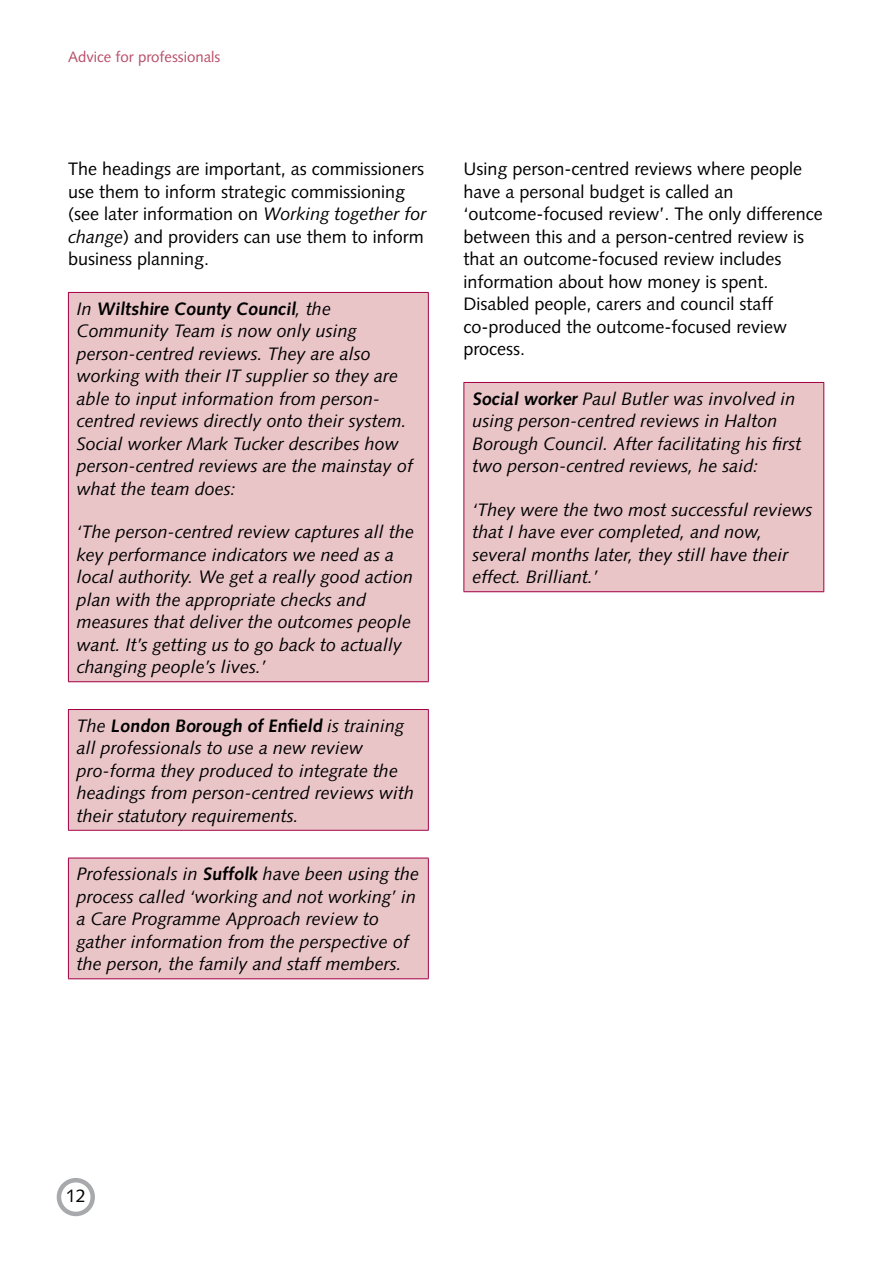
<style>
.page{position:relative;width:893px;height:1263px;background:#fff}
.page>*{position:absolute;margin:0;border:0;box-sizing:border-box;transform-origin:0 0}
.t1{font:18.15px "Syntax";color:#000}
.t2{font:italic 18px/22.5px "Syntax";color:#000}
.t3{font:18px/22.5px "Syntax";color:#000}
.t4{font:15px "Syntax";color:#b84d67}
.s1{font-style:italic}
.s2{font-weight:700}
</style>
<div class="page">
<div style="left:57px;top:1178px;width:38px;height:38px;border:4px solid #a7a9ac;border-radius:50%"></div>
<div style="left:68px;top:292px;width:360px;height:390px;background:#e9c5c8"></div>
<div style="left:68px;top:709px;width:360px;height:121px;background:#e9c5c8"></div>
<div style="left:68px;top:858px;width:360px;height:121px;background:#e9c5c8"></div>
<div style="left:464px;top:382px;width:360px;height:210px;background:#e9c5c8"></div>
<hr style="left:68px;top:292px;width:361px;height:1px;background:#a30046">
<hr style="left:68px;top:293px;width:1px;height:388px;background:#a30046">
<hr style="left:428px;top:293px;width:1px;height:388px;background:#a30046">
<hr style="left:68px;top:681px;width:361px;height:1px;background:#a30046">
<hr style="left:68px;top:709px;width:361px;height:1px;background:#a30046">
<hr style="left:68px;top:710px;width:1px;height:120px;background:#a30046">
<hr style="left:428px;top:710px;width:1px;height:120px;background:#a30046">
<hr style="left:68px;top:830px;width:361px;height:1px;background:#a30046">
<hr style="left:68px;top:858px;width:361px;height:1px;background:#a30046">
<hr style="left:68px;top:858px;width:1px;height:120px;background:#a30046">
<hr style="left:428px;top:858px;width:1px;height:120px;background:#a30046">
<hr style="left:68px;top:978px;width:361px;height:1px;background:#a30046">
<hr style="left:463px;top:382px;width:361px;height:1px;background:#a30046">
<hr style="left:463px;top:383px;width:1px;height:208px;background:#a30046">
<hr style="left:823px;top:383px;width:1px;height:208px;background:#a30046">
<hr style="left:463px;top:591px;width:361px;height:1px;background:#a30046">
<p class="t4" style="left:68px;top:48px;width:154px">Advice for professionals</p>
<p class="t3" style="left:68px;top:158px;width:360px">The headings are important, as commissioners use them to inform strategic commissioning (see later information on <span class="s1">Working together for change</span>) and providers can use them to inform business planning.</p>
<p class="t2" style="left:77px;top:297px;width:338px">In <span class="s2">Wiltshire County Council</span>, the Community Team is now only using person‑centred reviews. They are also working with their IT supplier so they are able to input information from person‑ centred reviews directly onto their system.<br>Social worker Mark Tucker describes how person‑centred reviews are the mainstay of what the team does:</p>
<p class="t2" style="left:77px;top:521px;width:339px">‘The person‑centred review captures all the key performance indicators we need as a local authority. We get a really good action plan with the appropriate checks and measures that deliver the outcomes people want. It’s getting us to go back to actually changing people’s lives.’</p>
<p class="t2" style="left:77px;top:714px;width:339px">The <span class="s2">London Borough of Enfield</span> is training all professionals to use a new review pro‑forma they produced to integrate the headings from person‑centred reviews with their statutory requirements.</p>
<p class="t2" style="left:77px;top:863px;width:344px">Professionals in <span class="s2">Suffolk</span> have been using the process called ‘working and not working’ in a Care Programme Approach review to gather information from the perspective of the person, the family and staff members.</p>
<p class="t3" style="left:463px;top:158px;width:361px">Using person-centred reviews where people have a personal budget is called an ‘outcome-focused review’. The only difference between this and a person-centred review is that an outcome-focused review includes information about how money is spent.<br>Disabled people, carers and council staff co-produced the outcome-focused review process.</p>
<p class="t2" style="left:472px;top:387px;width:331px"><span class="s2">Social worker</span> Paul Butler was involved in using person‑centred reviews in Halton Borough Council. After facilitating his first two person‑centred reviews, he said:</p>
<p class="t2" style="left:472px;top:498px;width:342px">‘They were the two most successful reviews that I have ever completed, and now, several months later, they still have their effect. Brilliant.’</p>
<p class="t1" style="left:66px;top:1185px;width:22px">12</p>
</div>
